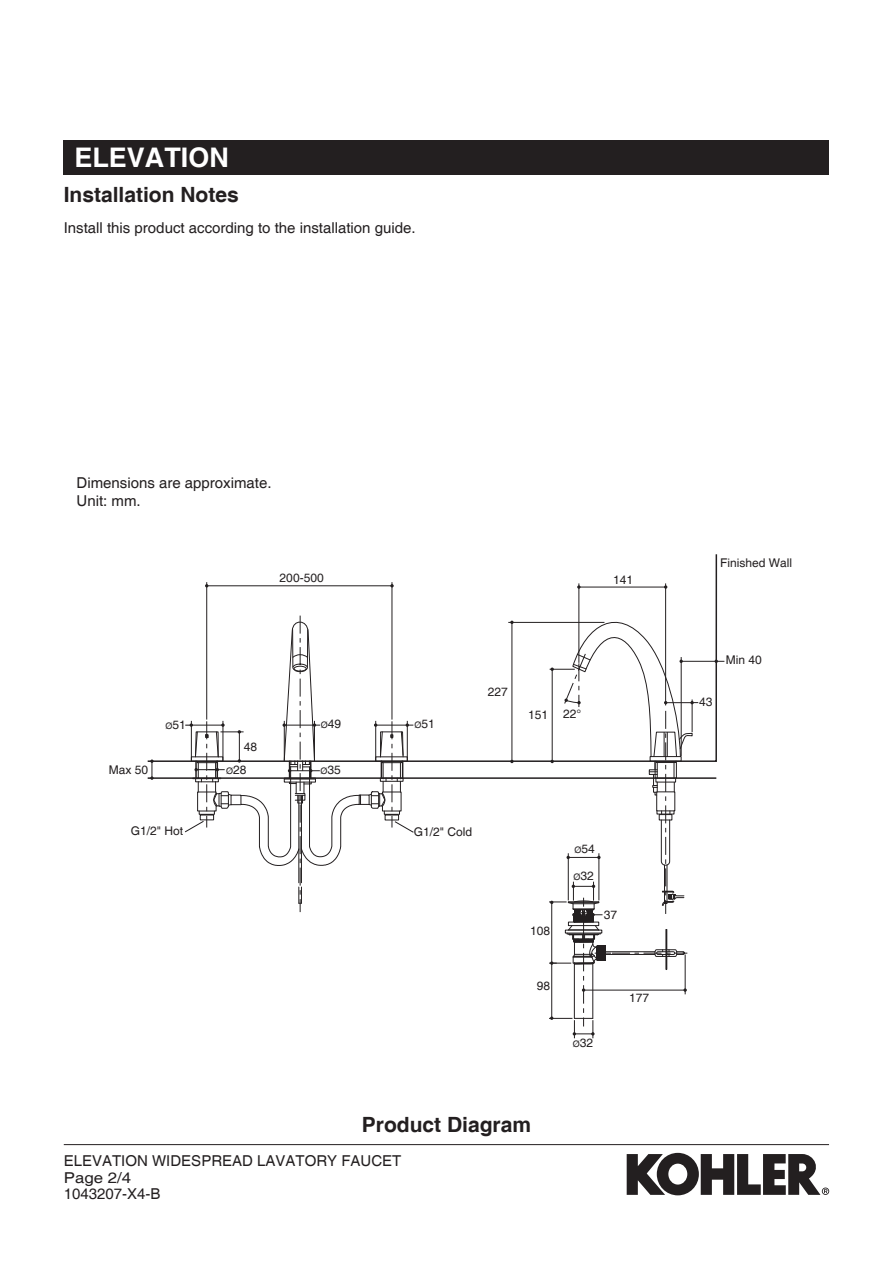
<style>
.page{position:relative;width:893px;height:1263px;background:#fff}
.page>*{position:absolute;margin:0;border:0;box-sizing:border-box;transform-origin:0 0}
.t1{font:700 27px "Helvetica";color:#fff}
.t2{font:700 21px "Helvetica";color:#231f20}
.t3{font:15px/16.5px "Helvetica";color:#231f20}
.t4{font:12px "Helvetica";color:#231f20}
.s1{font-size:9px}
</style>
<div class="page">
<div style="left:64px;top:140px;width:765px;height:34px;background:#231f20"></div>
<hr style="left:64px;top:1144px;width:765px;height:1px;background:#231f20">
<svg style="left:627px;top:1153px;width:202px;height:42px"></svg>
<hr style="left:148px;top:777px;width:568px;height:2px;background:#231f20">
<svg style="left:147px;top:554px;width:571px;height:208px"></svg>
<hr style="left:206px;top:582px;width:1px;height:137px;background:#231f20">
<hr style="left:392px;top:582px;width:1px;height:137px;background:#231f20">
<hr style="left:579px;top:583px;width:1px;height:80px;background:#231f20">
<hr style="left:665px;top:583px;width:1px;height:122px;background:#231f20">
<svg style="left:150px;top:759px;width:4px;height:21px"></svg>
<hr style="left:681px;top:661px;width:35px;height:1px;background:#231f20">
<svg style="left:715px;top:660px;width:9px;height:3px"></svg>
<hr style="left:207px;top:585px;width:185px;height:1px;background:#231f20">
<hr style="left:579px;top:587px;width:87px;height:1px;background:#231f20">
<svg style="left:577px;top:585px;width:4px;height:4px"></svg>
<svg style="left:185px;top:606px;width:513px;height:432px"></svg>
<h1 class="t1" style="left:74px;top:141px;width:156px">ELEVATION</h1>
<h2 class="t2" style="left:64px;top:182px;width:177px">Installation Notes</h2>
<p class="t3" style="left:64px;top:220px;width:353px">Install this product according to the installation guide.</p>
<p class="t3" style="left:77px;top:475px;width:197px;line-height:18px">Dimensions are approximate.<br>Unit: mm.</p>
<p class="t4" style="left:280px;top:571px;width:46px">200-500</p>
<p class="t4" style="left:613px;top:573px;width:22px">141</p>
<p class="t4" style="left:109px;top:762px;width:41px">Max 50</p>
<p class="t4" style="left:165px;top:718px;width:22px"><span class="s1">Ø</span>51</p>
<p class="t4" style="left:321px;top:717px;width:22px"><span class="s1">Ø</span>49</p>
<p class="t4" style="left:414px;top:717px;width:22px"><span class="s1">Ø</span>51</p>
<p class="t4" style="left:320px;top:763px;width:22px"><span class="s1">Ø</span>35</p>
<p class="t4" style="left:244px;top:740px;width:15px">48</p>
<p class="t4" style="left:226px;top:762px;width:22px"><span class="s1">Ø</span>28</p>
<p class="t4" style="left:488px;top:684px;width:22px">227</p>
<p class="t4" style="left:131px;top:824px;width:54px">G1/2" Hot</p>
<p class="t4" style="left:414px;top:825px;width:60px">G1/2" Cold</p>
<p class="t4" style="left:528px;top:708px;width:22px">151</p>
<p class="t4" style="left:563px;top:707px;width:20px">22°</p>
<p class="t4" style="left:530px;top:924px;width:22px">108</p>
<p class="t4" style="left:537px;top:979px;width:15px">98</p>
<p class="t4" style="left:574px;top:842px;width:22px"><span class="s1">Ø</span>54</p>
<p class="t4" style="left:573px;top:869px;width:22px"><span class="s1">Ø</span>32</p>
<p class="t4" style="left:604px;top:908px;width:15px">37</p>
<p class="t4" style="left:573px;top:1035px;width:22px"><span class="s1">Ø</span>32</p>
<p class="t4" style="left:629px;top:991px;width:22px">177</p>
<h2 class="t2" style="left:362px;top:1112px;width:171px">Product Diagram</h2>
<p class="t3" style="left:64px;top:1153px;width:339px">ELEVATION WIDESPREAD LAVATORY FAUCET<br>Page 2/4<br>1043207-X4-B</p>
<p class="t4" style="left:720px;top:556px;width:74px">Finished Wall</p>
<p class="t4" style="left:699px;top:694px;width:15px">43</p>
<p class="t4" style="left:726px;top:653px;width:38px">Min 40</p>
</div>
